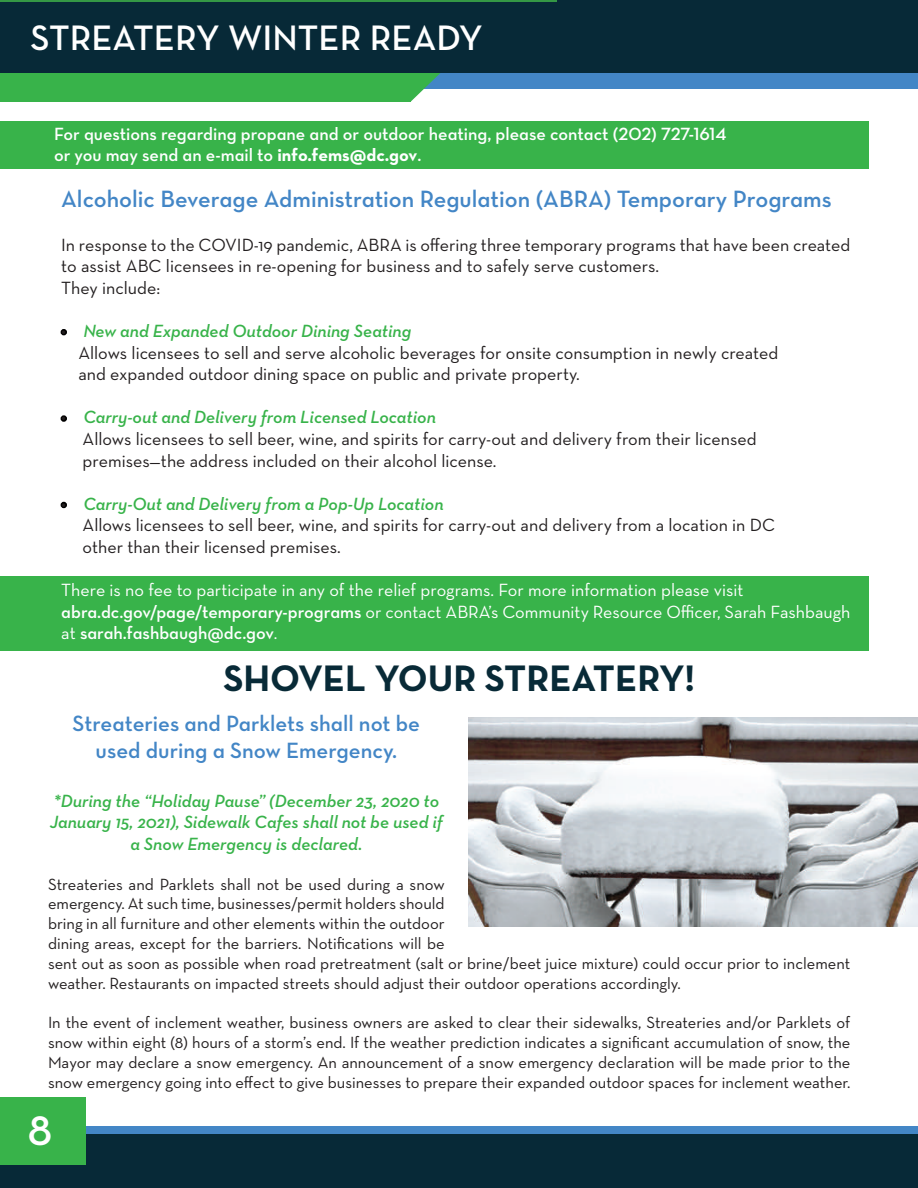
<style>
.page{position:relative;width:918px;height:1188px;background:#fff}
.page>*{position:absolute;margin:0;border:0;box-sizing:border-box;transform-origin:0 0}
.t1{font:42px "Neutra Text Demi Alt";color:#fff}
.t2{font:37.5px "Neutra Text Bold Alt";color:#082a37}
.t3{font:36px "Neutra Text Demi Alt";color:#fff}
.t4{font:24px "Neutra Text Demi Alt";color:#4386c6}
.t5{font:22.5px/27px "Neutra Text Demi Alt";color:#4386c6;text-align:center}
.t6{font:18px/21.6px "Neutra Text";color:#231f20}
.t7{font:18px/21.6px "Neutra Text";color:#fff}
.t8{font:18px/21.6px "Neutra Text Demi Alt";color:#fff}
.t9{font:italic 600 18px/21.6px "Neutra Text";color:#38b34a;text-align:center}
.t10{font:16.5px/19.8px "Neutra Text";color:#231f20}
.s1{font-family:"Neutra Text Bold Alt"}
.s2{color:#000}
.s3{font-weight:600;font-style:italic;color:#38b34a}
.s4{font-family:"Neutra Text Demi Alt"}
.s5{font-family:"Neutra Text"}
</style>
<div class="page">
<div style="left:240px;top:41px;width:678px;height:47px;background:#4386c6"></div>
<div style="left:36px;top:1126px;width:882px;height:48px;background:#4386c6"></div>
<svg style="left:410px;top:73px;width:47px;height:29px"></svg>
<div style="left:0;top:66px;width:410px;height:36px;background:#38b34a"></div>
<div style="left:0;top:0;width:918px;height:73px;background:#072937"></div>
<div style="left:0;top:1134px;width:918px;height:54px;background:#072937"></div>
<div style="left:0;top:1097px;width:86px;height:67px;background:#38b34a"></div>
<div style="left:0;top:576px;width:868px;height:74px;background:#38b34a"></div>
<hr style="left:0;top:0;width:556px;height:2px;background:#349845">
<img style="left:469px;top:717px;width:449px;height:209px">
<div style="left:0;top:121px;width:868px;height:47px;background:#38b34a"></div>
<h3 class="t3" style="left:31px;top:15px;width:454px">STREATERY WINTER READY</h3>
<p class="t8" style="left:54px;top:123px;width:674px">For questions regarding propane and or outdoor heating, please contact (202) 727-1614 or you may send an e-mail to <span class="s1">info.fems@dc.gov</span>.</p>
<h3 class="t4" style="left:61px;top:184px;width:772px">Alcoholic Beverage Administration Regulation (ABRA) Temporary Programs</h3>
<p class="t6" style="left:61px;top:233px;width:791px">In response to the COVID-19 pandemic, ABRA is offering three temporary programs that have been created to assist ABC licensees in re-opening for business and to safely serve customers.<br>They include:</p>
<p class="t6" style="left:78px;top:320px;width:702px;text-indent:-17px"><span class="s2">•</span> <span class="s3">New and Expanded Outdoor Dining Seating<br></span>Allows licensees to sell and serve alcoholic beverages for onsite consumption in newly created and expanded outdoor dining space on public and private property.</p>
<p class="t6" style="left:83px;top:406px;width:676px;text-indent:-21px"><span class="s2">•</span> <span class="s3">Carry-out and Delivery from Licensed Location<br></span>Allows licensees to sell beer, wine, and spirits for carry-out and delivery from their licensed premises—the address included on their alcohol license.</p>
<p class="t6" style="left:83px;top:492px;width:694px;text-indent:-21px"><span class="s2">•</span> <span class="s3">Carry-Out and Delivery from a Pop-Up Location<br></span>Allows licensees to sell beer, wine, and spirits for carry-out and delivery from a location in DC other than their licensed premises.</p>
<p class="t7" style="left:61px;top:579px;width:791px">There is no fee to participate in any of the relief programs. For more information please visit <span class="s4">abra.dc.gov/page/temporary-programs</span> or contact ABRA’s Community Resource Officer, Sarah Fashbaugh</p>
<p class="t8" style="left:61px;top:622px;width:218px"><span class="s5">at</span> sarah.fashbaugh@dc.gov<span class="s5">.</span></p>
<h2 class="t2" style="left:223px;top:654px;width:473px">SHOVEL YOUR STREATERY!</h2>
<h3 class="t5" style="left:73px;top:710px;width:349px">Streateries and Parklets shall not be used during a Snow Emergency.</h3>
<p class="t9" style="left:50px;top:789px;width:395px">*During the “Holiday Pause” (December 23, 2020 to<br>January 15, 2021), Sidewalk Cafes shall not be used if a Snow Emergency is declared.</p>
<p class="t10" style="left:48px;top:874px;width:804px">Streateries and Parklets shall not be used during a snow<br>emergency. At such time, businesses/permit holders should<br>bring in all furniture and other elements within the outdoor<br>dining areas, except for the barriers. Notifications will be<br>sent out as soon as possible when road pretreatment (salt or brine/beet juice mixture) could occur prior to inclement weather. Restaurants on impacted streets should adjust their outdoor operations accordingly.</p>
<p class="t10" style="left:48px;top:1012px;width:804px;text-align:justify">In the event of inclement weather, business owners are asked to clear their sidewalks, Streateries and/or Parklets of snow within eight (8) hours of a storm’s end. If the weather prediction indicates a significant accumulation of snow, the Mayor may declare a snow emergency. An announcement of a snow emergency declaration will be made prior to the snow emergency going into effect to give businesses to prepare their expanded outdoor spaces for inclement weather.</p>
<h1 class="t1" style="left:28px;top:1105px;width:26px">8</h1>
</div>
